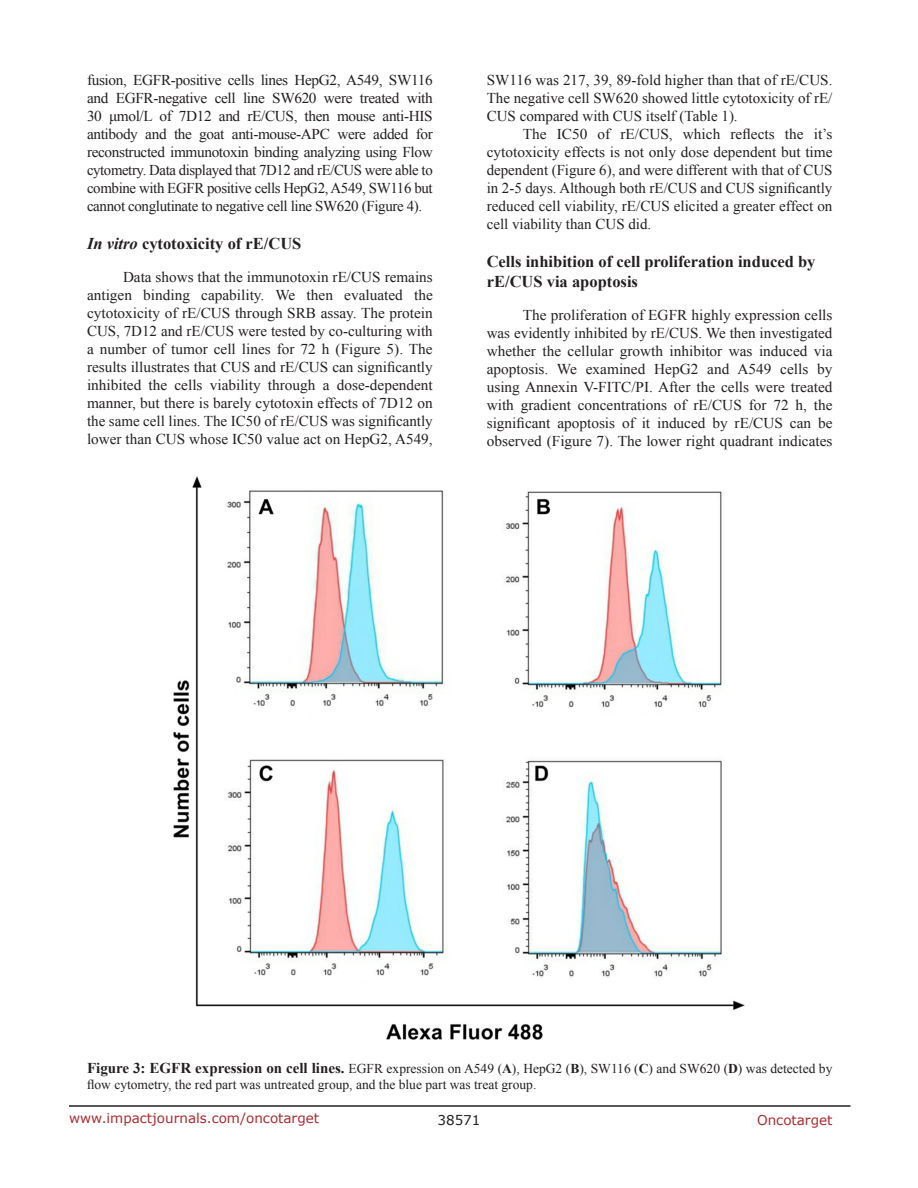
<style>
.page{position:relative;width:918px;height:1188px;background:#fff}
.page>*{position:absolute;margin:0;border:0;box-sizing:border-box;transform-origin:0 0}
.SubHeading_middle{font:700 16.5px/19.8px "Times New Roman";color:#231f20}
.BodyText{font:15px/18px "Times New Roman";color:#231f20;text-align:justify}
.FigureText{font:13.5px/16.2px "Times New Roman";color:#231f20}
.t1{font:13.5px "Verdana";color:#ac2b31}
.t2{font:13.5px "Verdana";color:#231f20}
.s1{font-style:italic}
.s2{font-weight:700;font-size:15px}
.s3{font-weight:700}
</style>
<div class="page">
<hr style="left:69px;top:1105px;width:781px;height:2px;background:#231f20">
<img style="left:174px;top:477px;width:570px;height:563px">
<p class="BodyText" style="left:87px;top:71px;width:347px">fusion, EGFR-positive cells lines HepG2, A549, SW116 and EGFR-negative cell line SW620 were treated with 30 μmol/L of 7D12 and rE/CUS, then mouse anti-HIS antibody and the goat anti-mouse-APC were added for reconstructed immunotoxin binding analyzing using Flow cytometry. Data displayed that 7D12 and rE/CUS were able to combine with EGFR positive cells HepG2, A549, SW116 but cannot conglutinate to negative cell line SW620 (Figure 4).</p>
<p class="SubHeading_middle" style="left:87px;top:233px;width:216px"><span class="s1">In vitro</span> cytotoxicity of rE/CUS</p>
<p class="BodyText" style="left:87px;top:268px;width:347px;text-indent:36px">Data shows that the immunotoxin rE/CUS remains antigen binding capability. We then evaluated the cytotoxicity of rE/CUS through SRB assay. The protein CUS, 7D12 and rE/CUS were tested by co-culturing with a number of tumor cell lines for 72 h (Figure 5). The results illustrates that CUS and rE/CUS can significantly inhibited the cells viability through a dose-dependent manner, but there is barely cytotoxin effects of 7D12 on the same cell lines. The IC50 of rE/CUS was significantly lower than CUS whose IC50 value act on HepG2, A549,</p>
<p class="BodyText" style="left:487px;top:71px;width:347px">SW116 was 217, 39, 89-fold higher than that of rE/CUS.<br>The negative cell SW620 showed little cytotoxicity of rE/ CUS compared with CUS itself (Table 1).</p>
<p class="BodyText" style="left:487px;top:125px;width:347px;text-indent:36px">The IC50 of rE/CUS, which reflects the it’s cytotoxicity effects is not only dose dependent but time dependent (Figure 6), and were different with that of CUS in 2-5 days. Although both rE/CUS and CUS significantly reduced cell viability, rE/CUS elicited a greater effect on cell viability than CUS did.</p>
<p class="SubHeading_middle" style="left:487px;top:251px;width:330px">Cells inhibition of cell proliferation induced by rE/CUS via apoptosis</p>
<p class="BodyText" style="left:487px;top:306px;width:347px;text-indent:36px">The proliferation of EGFR highly expression cells was evidently inhibited by rE/CUS. We then investigated whether the cellular growth inhibitor was induced via apoptosis. We examined HepG2 and A549 cells by using Annexin V-FITC/PI. After the cells were treated with gradient concentrations of rE/CUS for 72 h, the significant apoptosis of it induced by rE/CUS can be observed (Figure 7). The lower right quadrant indicates</p>
<p class="FigureText" style="left:87px;top:1060px;width:747px"><span class="s2">Figure 3: EGFR expression on cell lines.</span> EGFR expression on A549 (<span class="s3">A</span>), HepG2 (<span class="s3">B</span>), SW116 (<span class="s3">C</span>) and SW620 (<span class="s3">D</span>) was detected by flow cytometry, the red part was untreated group, and the blue part was treat group.</p>
<p class="t1" style="left:69px;top:1109px;width:252px">www.impactjournals.com/oncotarget</p>
<p class="t2" style="left:438px;top:1111px;width:44px">38571</p>
<p class="t1" style="left:757px;top:1111px;width:77px">Oncotarget</p>
</div>
